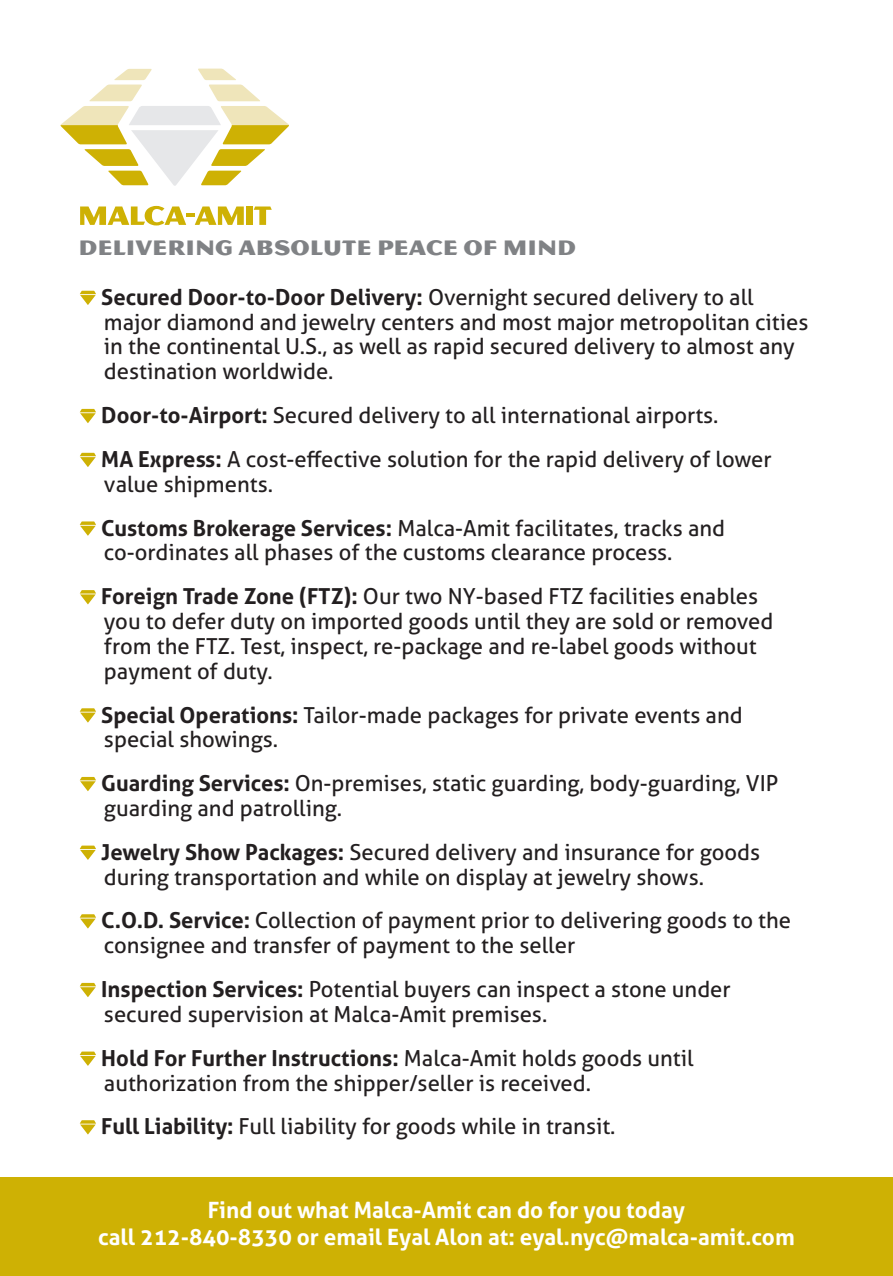
<style>
.page{position:relative;width:893px;height:1276px;background:#fff}
.page>*{position:absolute;margin:0;border:0;box-sizing:border-box;transform-origin:0 0}
.t1{font:700 22.5px/27px "Aller";color:#fff;text-align:center}
.t2{font:22.5px "Magnesium MVB";color:#808285}
.t3{font:22.05px/24.8px "Aller";color:#231f20}
.s1{font-weight:700}
</style>
<div class="page">
<svg style="left:80px;top:206px;width:164px;height:19px"></svg>
<div style="left:246px;top:206px;width:7px;height:19px;background:#ceb104"></div>
<svg style="left:254px;top:206px;width:18px;height:19px"></svg>
<svg style="left:61px;top:69px;width:228px;height:117px"></svg>
<svg style="left:80px;top:291px;width:16px;height:14px"></svg>
<svg style="left:80px;top:409px;width:16px;height:14px"></svg>
<svg style="left:80px;top:453px;width:16px;height:14px"></svg>
<svg style="left:80px;top:521px;width:16px;height:15px"></svg>
<svg style="left:80px;top:590px;width:16px;height:14px"></svg>
<svg style="left:80px;top:708px;width:16px;height:14px"></svg>
<svg style="left:80px;top:777px;width:16px;height:14px"></svg>
<svg style="left:80px;top:845px;width:16px;height:15px"></svg>
<svg style="left:80px;top:914px;width:16px;height:14px"></svg>
<svg style="left:80px;top:983px;width:16px;height:14px"></svg>
<svg style="left:80px;top:1051px;width:16px;height:14px"></svg>
<svg style="left:80px;top:1120px;width:16px;height:14px"></svg>
<div style="left:0;top:1177px;width:893px;height:99px;background:#ceb104"></div>
<p class="t2" style="left:79px;top:234px;width:499px">DELIVERING ABSOLUTE PEACE OF MIND</p>
<p class="t3" style="left:101px;top:285px;width:709px"><span class="s1">Secured Door-to-Door Delivery:</span> Overnight secured delivery to all major diamond and jewelry centers and most major metropolitan cities in the continental U S. ., as well as rapid secured delivery to almost any destination worldwide.</p>
<p class="t3" style="left:101px;top:393px;width:672px;line-height:43.9px"><span class="s1">Door-to-Airport:</span> Secured delivery to all international airports.<br><span class="s1">MA Express</span> A<span class="s1">:</span> cost-effective solution for the rapid delivery of lower</p>
<p class="t3" style="left:101px;top:462px;width:625px;line-height:43.9px">value shipments.<br><span class="s1">Customs Brokerage Services:</span> Malca-Amit facilitates, tracks and</p>
<p class="t3" style="left:101px;top:530px;width:658px;line-height:43.9px">co-ordinates all phases of the customs clearance process.<br><span class="s1">Foreign Trade Zone (FTZ :)</span> Our two NY-based FTZ facilities enables</p>
<p class="t3" style="left:104px;top:609px;width:671px">you to defer duty on imported goods until they are sold or removed from the FTZ. Test, inspect re, -package and re-label goods without payment of duty.</p>
<p class="t3" style="left:101px;top:702px;width:643px"><span class="s1">Special Operations:</span> Tailor-made packages for private events and special showings.</p>
<p class="t3" style="left:101px;top:771px;width:678px"><span class="s1">Guarding Services:</span> On-premises, static guarding, body-guarding, VIP guarding and patrolling.</p>
<p class="t3" style="left:101px;top:839px;width:660px"><span class="s1">Jewelry Show Packages:</span> Secured delivery and insurance for goods during transportation and while on display at jewelry shows.</p>
<p class="t3" style="left:101px;top:908px;width:691px"><span class="s1">C O. D. . Service:</span> Collection of payment prior to delivering goods to the consignee and transfer of payment to the seller</p>
<p class="t3" style="left:101px;top:977px;width:631px"><span class="s1">Inspection Services:</span> Potential buyers can inspect a stone under secured supervision at Malca-Amit premises.</p>
<p class="t3" style="left:101px;top:1045px;width:594px"><span class="s1">Hold For Further Instructions:</span> Malca-Amit holds goods until authorization from the shipper/seller is received.</p>
<p class="t3" style="left:101px;top:1114px;width:516px"><span class="s1">Full Liability:</span> Full liability for goods while in transit.</p>
<p class="t1" style="left:98px;top:1196px;width:698px">Find out what Malca-Amit can do for you today<br>call 212-840-8330 or email Eyal Alon at: eyal.nyc@malca-amit.com</p>
</div>
